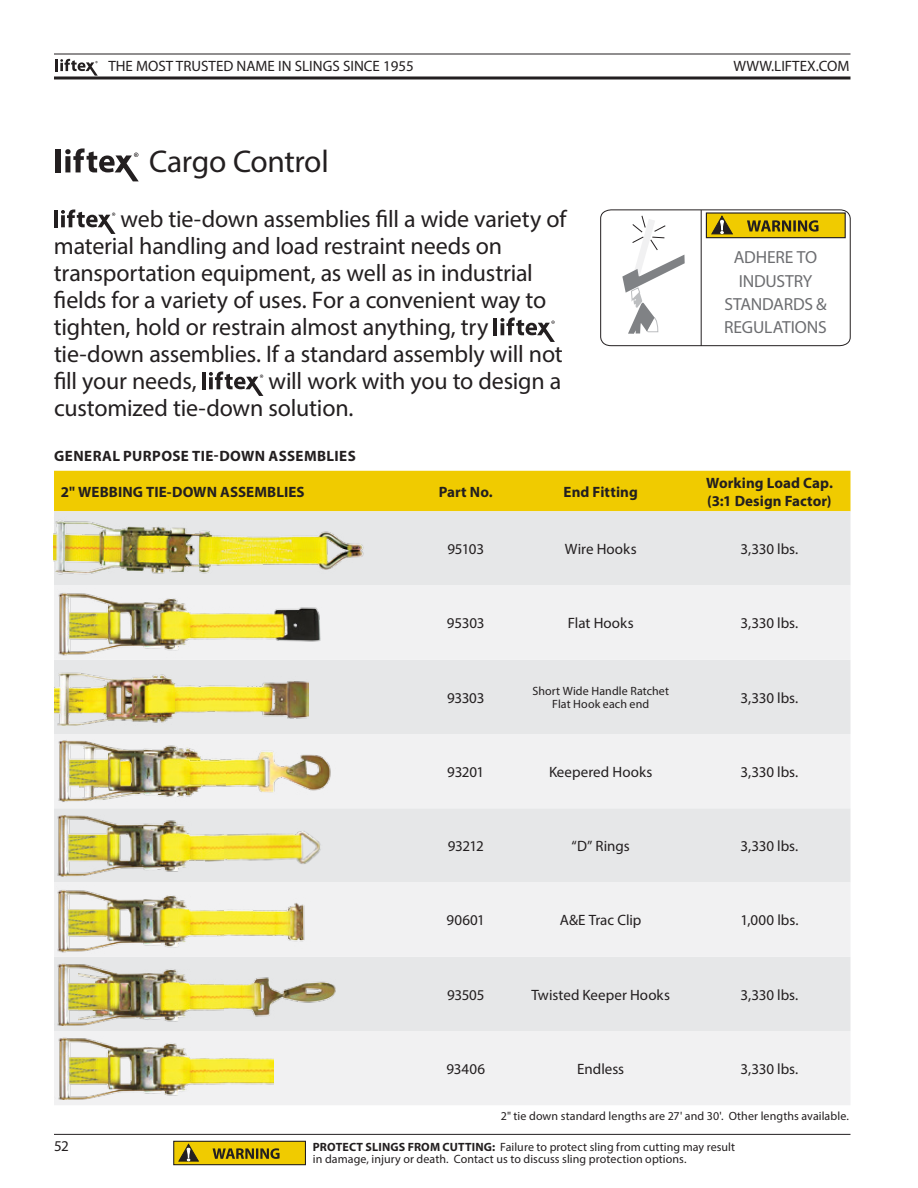
<style>
.page{position:relative;width:918px;height:1188px;background:#fff}
.page>*{position:absolute;margin:0;border:0;box-sizing:border-box;transform-origin:0 0}
.t1{font:31.5px "Myriad Pro";letter-spacing:-.015em;color:#231f20}
.t2{font:24px/27px "Myriad Pro";letter-spacing:-.01em;color:#231f20}
.t3{font:17.55px/23.4px "Myriad Pro";letter-spacing:-.01em;color:#6d6e71;text-align:center}
.t4{font:15px "Myriad Pro";color:#231f20}
.t5{font:700 15px/18px "Myriad Pro";letter-spacing:.01em;color:#231f20}
.t6{font:12px/12px "Myriad Pro";letter-spacing:.005em;color:#231f20}
.s1{font-weight:700}
</style>
<div class="page">
<hr style="left:54px;top:54px;width:796px;height:1px;background:#231f20">
<hr style="left:54px;top:76px;width:796px;height:3px;background:#231f20">
<hr style="left:54px;top:1134px;width:796px;height:1px;background:#231f20">
<svg style="left:56px;top:59px;width:42px;height:17px"></svg>
<div style="left:174px;top:1141px;width:131px;height:24px;background:#f0cb00"></div>
<svg style="left:213px;top:1148px;width:67px;height:11px"></svg>
<div style="left:173px;top:1141px;width:133px;height:24px;border:1px solid #231f20"></div>
<svg style="left:179px;top:1144px;width:19px;height:17px"></svg>
<hr style="left:54px;top:210px;width:4px;height:17px;background:#231f20">
<svg style="left:61px;top:210px;width:55px;height:24px"></svg>
<hr style="left:493px;top:318px;width:4px;height:17px;background:#231f20">
<svg style="left:500px;top:318px;width:55px;height:24px"></svg>
<hr style="left:202px;top:372px;width:4px;height:17px;background:#231f20">
<svg style="left:209px;top:372px;width:54px;height:24px"></svg>
<div style="left:54px;top:471px;width:796px;height:40px;background:#f0cb00"></div>
<div style="left:54px;top:511px;width:796px;height:75px;background:#e6e7e8"></div>
<svg style="left:54px;top:586px;width:796px;height:519px;fill:#f1f1f2"></svg>
<img style="left:54px;top:588px;width:269px;height:69px">
<img style="left:54px;top:669px;width:254px;height:56px">
<img style="left:226px;top:744px;width:109px;height:57px">
<img style="left:54px;top:740px;width:172px;height:62px">
<img style="left:224px;top:820px;width:99px;height:54px">
<img style="left:54px;top:814px;width:170px;height:63px">
<img style="left:224px;top:890px;width:102px;height:60px">
<img style="left:54px;top:886px;width:170px;height:67px">
<img style="left:224px;top:971px;width:129px;height:50px">
<img style="left:54px;top:962px;width:170px;height:64px">
<img style="left:54px;top:1037px;width:219px;height:63px">
<svg style="left:600px;top:209px;width:251px;height:137px"></svg>
<div style="left:56px;top:149px;width:5px;height:23px;background:#231f20"></div>
<svg style="left:65px;top:148px;width:74px;height:33px"></svg>
<img style="left:54px;top:516px;width:315px;height:65px">
<p class="t4" style="left:108px;top:57px;width:307px">THE MOST TRUSTED NAME IN SLINGS SINCE 1955</p>
<p class="t4" style="left:734px;top:57px;width:118px">WWW.LIFTEX.COM</p>
<h1 class="t1" style="left:149px;top:143px;width:181px">Cargo Control</h1>
<p class="t2" style="left:54px;top:205px;width:514px;text-indent:67px">web tie-down assemblies fill a wide variety of material handling and load restraint needs on transportation equipment, as well as in industrial fields for a variety of uses. For a convenient way to tighten, hold or restrain almost anything, try tie-down assemblies. If a standard assembly will not fill your needs,</p>
<p class="t3" style="left:724px;top:245px;width:104px">ADHERE TO<br>INDUSTRY<br>STANDARDS &amp;<br>REGULATIONS</p>
<p class="t2" style="left:54px;top:367px;width:509px;text-indent:215px">will work with you to design a customized tie-down solution.</p>
<p class="t5" style="left:54px;top:447px;width:303px">GENERAL PURPOSE TIE-DOWN ASSEMBLIES</p>
<p class="t5" style="left:61px;top:482px;width:245px">2" WEBBING TIE-DOWN ASSEMBLIES</p>
<p class="t5" style="left:439px;top:482px;width:56px">Part No.</p>
<p class="t5" style="left:564px;top:482px;width:76px">End Fitting</p>
<p class="t5" style="left:706px;top:473px;width:128px">Working Load Cap. (3:1 Design Factor)</p>
<p class="t4" style="left:447px;top:540px;width:38px">95103</p>
<p class="t4" style="left:565px;top:540px;width:73px">Wire Hooks</p>
<p class="t4" style="left:741px;top:540px;width:59px">3,330 lbs.</p>
<p class="t4" style="left:447px;top:614px;width:39px">95303</p>
<p class="t4" style="left:568px;top:614px;width:67px">Flat Hooks</p>
<p class="t4" style="left:741px;top:614px;width:59px">3,330 lbs.</p>
<p class="t4" style="left:447px;top:688px;width:39px">93303</p>
<p class="t6" style="left:532px;top:684px;width:138px;line-height:13.5px;text-align:center">Short Wide Handle Ratchet<br>Flat Hook each end</p>
<p class="t4" style="left:741px;top:688px;width:59px">3,330 lbs.</p>
<p class="t4" style="left:447px;top:762px;width:38px">93201</p>
<p class="t4" style="left:549px;top:762px;width:105px">Keepered Hooks</p>
<p class="t4" style="left:741px;top:762px;width:59px">3,330 lbs.</p>
<p class="t4" style="left:448px;top:837px;width:37px">93212</p>
<p class="t4" style="left:572px;top:837px;width:60px">“D” Rings</p>
<p class="t4" style="left:741px;top:837px;width:59px">3,330 lbs.</p>
<p class="t4" style="left:447px;top:911px;width:40px">90601</p>
<p class="t4" style="left:560px;top:911px;width:83px">A&amp;E Trac Clip</p>
<p class="t4" style="left:741px;top:911px;width:59px">1,000 lbs.</p>
<p class="t4" style="left:447px;top:985px;width:39px">93505</p>
<p class="t4" style="left:531px;top:985px;width:140px">Twisted Keeper Hooks</p>
<p class="t4" style="left:741px;top:985px;width:59px">3,330 lbs.</p>
<p class="t4" style="left:446px;top:1059px;width:40px">93406</p>
<p class="t4" style="left:577px;top:1059px;width:48px">Endless</p>
<p class="t4" style="left:741px;top:1059px;width:59px">3,330 lbs.</p>
<p class="t6" style="left:501px;top:1110px;width:350px">2" tie down standard lengths are 27' and 30'. Other lengths available.</p>
<p class="t4" style="left:54px;top:1137px;width:16px">52</p>
<p class="t6" style="left:313px;top:1141px;width:424px"><span class="s1">PROTECT SLINGS FROM CUTTING:</span> Failure to protect sling from cutting may result in damage, injury or death. Contact us to discuss sling protection options.</p>
</div>
